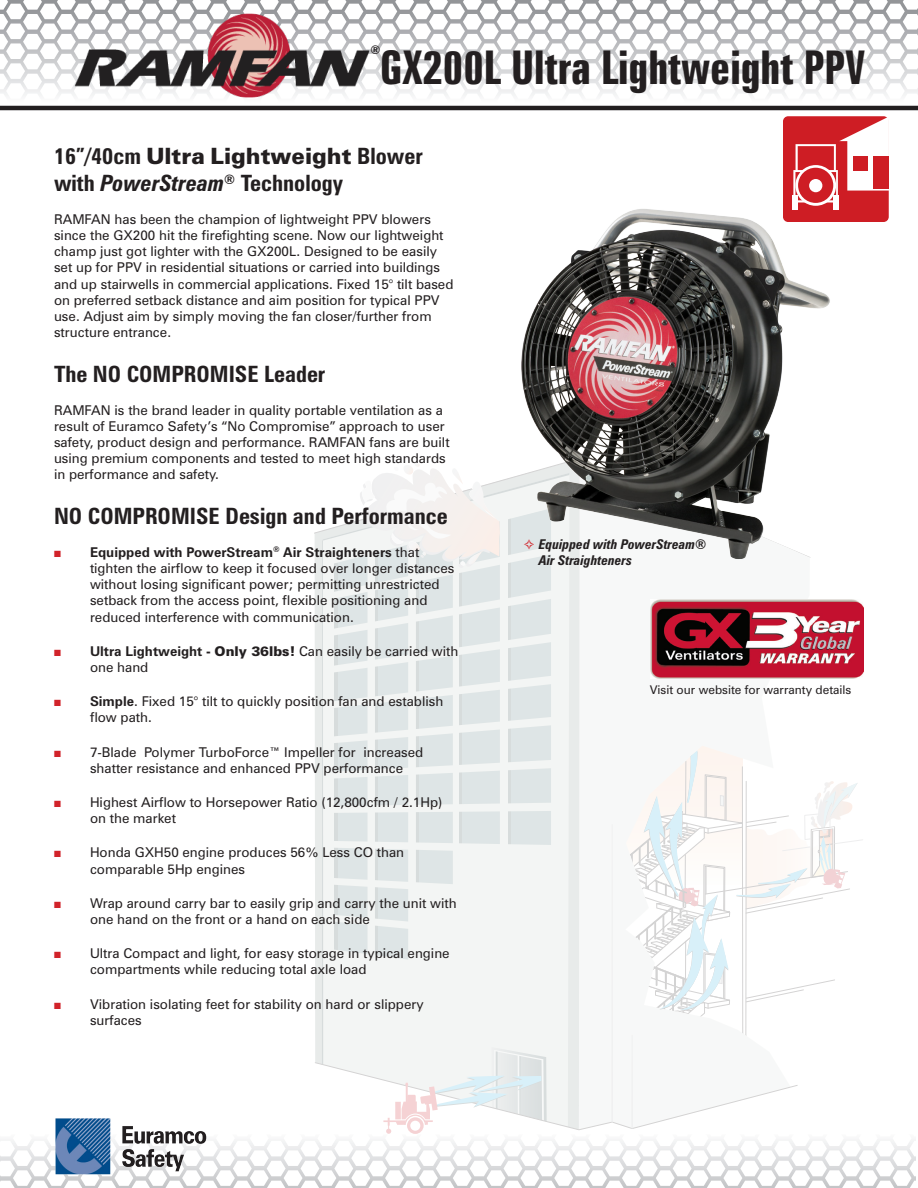
<style>
.page{position:relative;width:918px;height:1188px;background:#fff}
.page>*{position:absolute;margin:0;border:0;box-sizing:border-box;transform-origin:0 0}
.t1{font:700 extra-condensed 46.5px "Zurich BT";color:#231f20}
.t2{font:700 condensed 22.5px/27px "Zurich BT";color:#231f20}
.t3{font:13.5px/16.2px "Zurich BT";color:#231f20}
.t4{font:italic 700 condensed 13.5px/16.2px "Zurich BT";color:#231f20}
.t5{font:12px "Zurich BT";color:#231f20}
.t6{font:700 condensed 12px "Zurich BT";color:#231f20}
.s1{font-weight:900;font-stretch:normal}
.s2{font-style:italic}
.s3{color:#d1232a}
.s4{font-weight:700}
.s5{font-weight:900}
</style>
<div class="page">
<svg style="left:0;top:1135px;width:916px;height:53px"></svg>
<svg style="left:0;top:0;width:918px;height:96px"></svg>
<svg style="left:315px;top:464px;width:548px;height:670px"></svg>
<hr style="left:0;top:106px;width:918px;height:4px;background:#231f20">
<img style="left:54px;top:0;width:335px;height:111px">
<img style="left:54px;top:1118px;width:152px;height:57px">
<div style="left:783px;top:116px;width:106px;height:106px;background:#ce1d24;border-radius:5px"></div>
<svg style="left:793px;top:117px;width:96px;height:86px"></svg>
<img style="left:650px;top:599px;width:214px;height:80px">
<img style="left:500px;top:182px;width:348px;height:406px">
<p class="t6" style="left:370px;top:42px;width:11px">®</p>
<p class="t1" style="left:380px;top:41px;width:487px">GX200L Ultra Lightweight PPV</p>
<p class="t2" style="left:54px;top:143px;width:370px">16”/40cm <span class="s1">Ultra Lightweight</span> Blower with <span class="s2">PowerStream</span><sup>®</sup> Technology</p>
<p class="t3" style="left:54px;top:211px;width:401px">RAMFAN has been the champion of lightweight PPV blowers since the GX200 hit the firefighting scene. Now our lightweight champ just got lighter with the GX200L. Designed to be easily set up for PPV in residential situations or carried into buildings and up stairwells in commercial applications. Fixed 15° tilt based on preferred setback distance and aim position for typical PPV use. Adjust aim by simply moving the fan closer/further from structure entrance.</p>
<p class="t2" style="left:54px;top:360px;width:273px">The NO COMPROMISE Leader</p>
<p class="t3" style="left:54px;top:402px;width:397px">RAMFAN is the brand leader in quality portable ventilation as a result of Euramco Safety’s “No Compromise” approach to user safety, product design and performance. RAMFAN fans are built using premium components and tested to meet high standards in performance and safety.</p>
<p class="t2" style="left:54px;top:503px;width:395px">NO COMPROMISE Design and Performance</p>
<p class="t3" style="left:90px;top:544px;width:366px;text-indent:-36px"><span class="s3">■</span> <span class="s4">Equipped with PowerStream</span><sup>®</sup> <span class="s4">Air Straighteners</span> that tighten the airflow to keep it focused over longer distances without losing significant power; permitting unrestricted setback from the access point, flexible positioning and reduced interference with communication.</p>
<p class="t3" style="left:90px;top:643px;width:370px;text-indent:-36px"><span class="s3">■</span> <span class="s4">Ultra Lightweight -</span> <span class="s5">Only 36lbs!</span> Can easily be carried with one hand</p>
<p class="t3" style="left:90px;top:693px;width:355px;text-indent:-36px"><span class="s3">■</span> <span class="s4">Simple</span>. Fixed 15° tilt to quickly position fan and establish flow path.</p>
<p class="t3" style="left:90px;top:744px;width:335px;text-indent:-36px"><span class="s3">■</span> 7-Blade Polymer TurboForce™ Impeller for increased shatter resistance and enhanced PPV performance</p>
<p class="t3" style="left:90px;top:794px;width:354px;text-indent:-36px"><span class="s3">■</span> Highest Airflow to Horsepower Ratio (12,800cfm / 2.1Hp) on the market</p>
<p class="t3" style="left:90px;top:844px;width:316px;text-indent:-36px"><span class="s3">■</span> Honda GXH50 engine produces 56% Less CO than comparable 5Hp engines</p>
<p class="t3" style="left:90px;top:895px;width:368px;text-indent:-36px"><span class="s3">■</span> Wrap around carry bar to easily grip and carry the unit with one hand on the front or a hand on each side</p>
<p class="t3" style="left:90px;top:945px;width:361px;text-indent:-36px"><span class="s3">■</span> Ultra Compact and light, for easy storage in typical engine compartments while reducing total axle load</p>
<p class="t3" style="left:90px;top:996px;width:335px;text-indent:-36px"><span class="s3">■</span> Vibration isolating feet for stability on hard or slippery surfaces</p>
<p class="t4" style="left:539px;top:536px;width:169px;text-indent:-15px"><span class="s3">✧</span> Equipped with PowerStream®<br>Air Straighteners</p>
<p class="t5" style="left:650px;top:683px;width:203px">Visit our website for warranty details</p>
</div>
